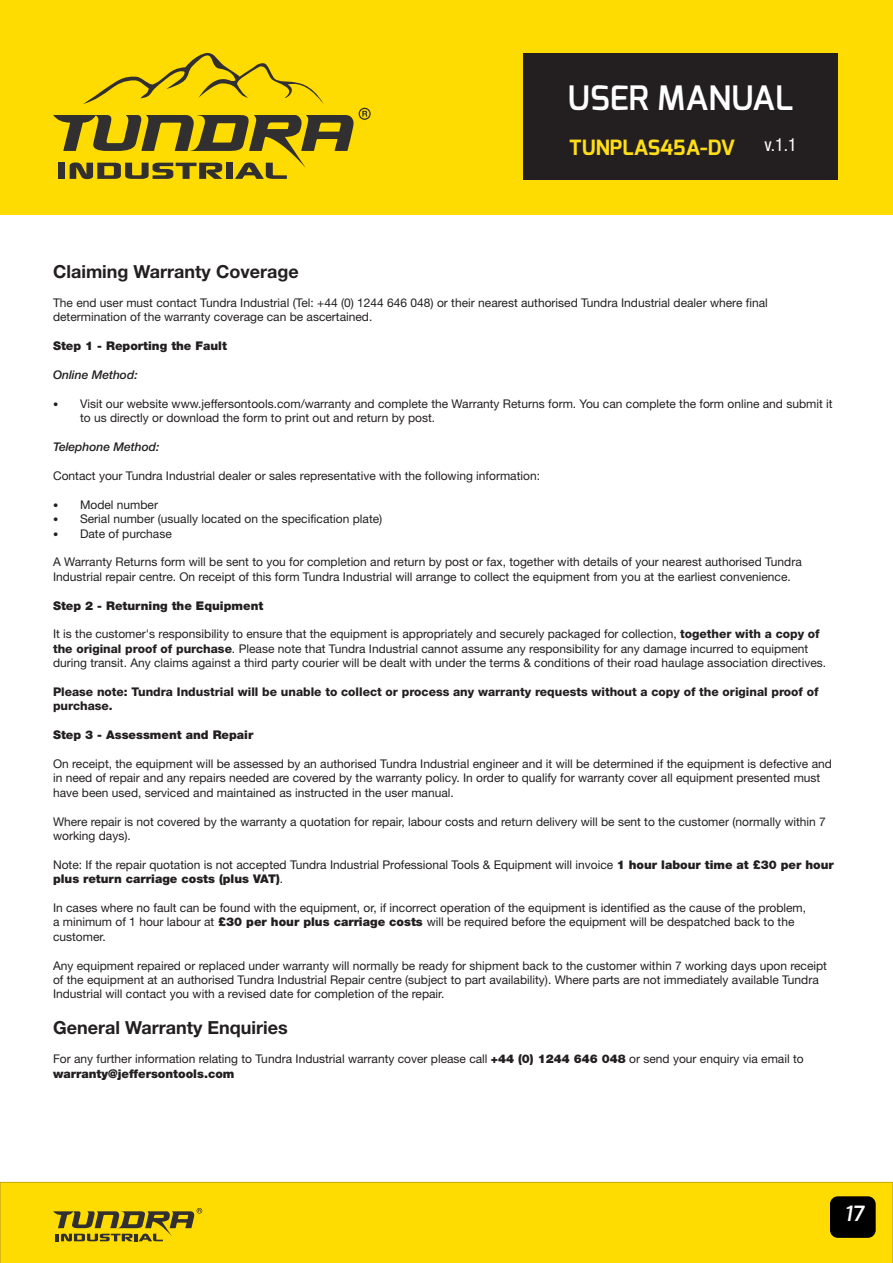
<style>
.page{position:relative;width:893px;height:1263px;background:#fff}
.page>*{position:absolute;margin:0;border:0;box-sizing:border-box;transform-origin:0 0}
.t1{font:600 33.6px "Exo";color:#fff}
.t2{font:700 21px "Exo";color:#ffde17}
.t3{font:italic 600 21px "Exo";color:#fff}
.t4{font:700 18px "Helvetica Neue LT Std";color:#231f20}
.t5{font:condensed 18px "Helvetica Neue LT Std";color:#fff}
.Basic{font:12px/14.4px "Helvetica Neue LT Std";color:#231f20}
.Basic-2{font:800 12px/14.4px "Helvetica Neue LT Std";color:#231f20}
.Basic-3{font:900 12px "Helvetica Neue LT Std";color:#231f20}
.Basic-4{font:italic 500 12px "Helvetica Neue LT Std";color:#231f20}
.s1{font-size:10.5px}
.s2{font-weight:800}
.s3{font-weight:900}
</style>
<div class="page">
<div style="left:0;top:0;width:892px;height:215px;background:#ffdc01"></div>
<svg style="left:53px;top:52px;width:318px;height:127px"></svg>
<div style="left:0;top:1182px;width:893px;height:81px;background:#ffdc01"></div>
<svg style="left:53px;top:1208px;width:149px;height:33px;background:#b09a12"></svg>
<div style="left:831px;top:1197px;width:44px;height:40px;background:#000;border-radius:7px"></div>
<div style="left:830px;top:1196px;width:46px;height:42px;border:2px solid #000;border-radius:7px"></div>
<div style="left:524px;top:53px;width:314px;height:126px;background:#231f20"></div>
<h1 class="t1" style="left:567px;top:76px;width:228px">USER MANUAL</h1>
<h2 class="t2" style="left:569px;top:134px;width:167px">TUNPLAS45A-DV</h2>
<h3 class="t5" style="left:765px;top:134px;width:34px">v.1.1</h3>
<p class="t4" style="left:53px;top:261px;width:247px">Claiming Warranty Coverage</p>
<p class="Basic" style="left:53px;top:295px;width:716px">The end user must contact Tundra Industrial (Tel: +44 (0) 1244 646 048) or their nearest authorised Tundra Industrial dealer where final determination of the warranty coverage can be ascertained.</p>
<p class="Basic-3" style="left:53px;top:339px;width:175px">Step 1 - Reporting the Fault</p>
<p class="Basic-4" style="left:53px;top:368px;width:86px">Online Method:</p>
<p class="Basic" style="left:80px;top:396px;width:754px;text-indent:-27px"><span class="s1">•</span> Visit our website www.jeffersontools.com/warranty and complete the Warranty Returns form. You can complete the form online and submit it to us directly or download the form to print out and return by post.</p>
<p class="Basic-4" style="left:53px;top:440px;width:108px">Telephone Method:</p>
<p class="Basic" style="left:53px;top:468px;width:488px">Contact your Tundra Industrial dealer or sales representative with the following information:</p>
<p class="Basic" style="left:53px;top:497px;width:107px"><span class="s1">•</span> Model number</p>
<p class="Basic" style="left:53px;top:511px;width:331px"><span class="s1">•</span> Serial number (usually located on the specification plate)</p>
<p class="Basic" style="left:53px;top:526px;width:120px"><span class="s1">•</span> Date of purchase</p>
<p class="Basic" style="left:53px;top:555px;width:750px">A Warranty Returns form will be sent to you for completion and return by post or fax, together with details of your nearest authorised Tundra<br>Industrial repair centre. On receipt of this form Tundra Industrial will arrange to collect the equipment from you at the earliest convenience.</p>
<p class="Basic-3" style="left:53px;top:598px;width:212px">Step 2 - Returning the Equipment</p>
<p class="Basic" style="left:53px;top:627px;width:775px">It is the customer's responsibility to ensure that the equipment is appropriately and securely packaged for collection, <span class="s2">together with a copy of the original proof of purchase</span>. Please note that Tundra Industrial cannot assume any responsibility for any damage incurred to equipment during transit. Any claims against a third party courier will be dealt with under the terms &amp; conditions of their road haulage association directives.</p>
<p class="Basic-2" style="left:53px;top:684px;width:767px">Please note: Tundra Industrial will be unable to collect or process any warranty requests without a copy of the original proof of purchase.</p>
<p class="Basic-3" style="left:53px;top:728px;width:202px">Step 3 - Assessment and Repair</p>
<p class="Basic" style="left:53px;top:756px;width:780px">On receipt, the equipment will be assessed by an authorised Tundra Industrial engineer and it will be determined if the equipment is defective and in need of repair and any repairs needed are covered by the warranty policy. In order to qualify for warranty cover all equipment presented must have been used, serviced and maintained as instructed in the user manual.</p>
<p class="Basic" style="left:53px;top:814px;width:774px">Where repair is not covered by the warranty a quotation for repair, labour costs and return delivery will be sent to the customer (normally within 7 working days).</p>
<p class="Basic" style="left:53px;top:857px;width:782px">Note: If the repair quotation is not accepted Tundra Industrial Professional Tools &amp; Equipment will invoice <span class="s3">1 hour labour time at £30 per hour plus return carriage costs (plus VAT)</span>.</p>
<p class="Basic" style="left:53px;top:900px;width:755px">In cases where no fault can be found with the equipment, or, if incorrect operation of the equipment is identified as the cause of the problem, a minimum of 1 hour labour at <span class="s3">£30 per hour plus carriage costs</span> will be required before the equipment will be despatched back to the customer.</p>
<p class="Basic" style="left:53px;top:958px;width:775px">Any equipment repaired or replaced under warranty will normally be ready for shipment back to the customer within 7 working days upon receipt of the equipment at an authorised Tundra Industrial Repair centre (subject to part availability). Where parts are not immediately available Tundra<br>Industrial will contact you with a revised date for completion of the repair.</p>
<p class="t4" style="left:53px;top:1017px;width:236px">General Warranty Enquiries</p>
<p class="Basic" style="left:53px;top:1051px;width:752px">For any further information relating to Tundra Industrial warranty cover please call <span class="s3">+44 (0) 1244 646 048</span> or send your enquiry via email to <span class="s3">warranty@jeffersontools.com</span></p>
<h2 class="t3" style="left:844px;top:1200px;width:21px">17</h2>
</div>
